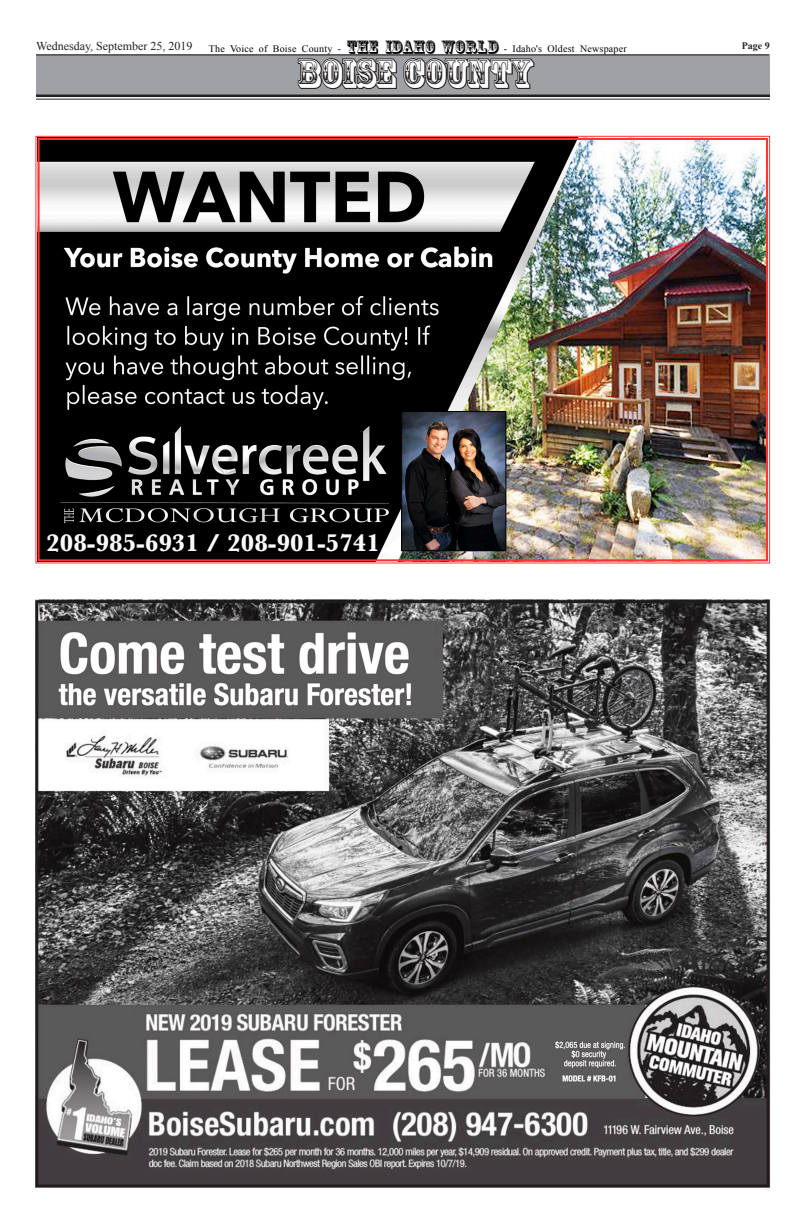
<style>
.page{position:relative;width:806px;height:1224px;background:#fff}
.page>*{position:absolute;margin:0;border:0;box-sizing:border-box;transform-origin:0 0}
.sect_heads{font:38px "Rosewood Std";color:#fff}
.Body_Text{font:700 25px "Baskerville";color:#fafafa}
.t1{font:12px "Times New Roman";color:#231f20}
.t2{font:10px "Times New Roman";letter-spacing:.02em;color:#000}
.t3{font:700 10px "Times New Roman";color:#231f20}
.s1{font-family:"Rosewood Std";font-size:18px}
</style>
<div class="page">
<div style="left:36px;top:54px;width:734px;height:41px;background:#a0a1a5"></div>
<hr style="left:36px;top:95px;width:734px;height:2px;background:#231f20">
<hr style="left:36px;top:99px;width:734px;height:1px;background:#231f20">
<hr style="left:36px;top:55px;width:732px;height:1px;background:#231f20">
<svg style="left:297px;top:58px;width:238px;height:32px"></svg>
<img style="left:36px;top:600px;width:734px;height:589px">
<img style="left:35px;top:136px;width:735px;height:428px">
<div style="left:38px;top:138px;width:730px;height:423px;border:2px solid #f33"></div>
<img style="left:403px;top:413px;width:101px;height:136px">
<div style="left:401px;top:411px;width:105px;height:140px;border:1px solid #000"></div>
<p class="t1" style="left:36px;top:38px;width:158px">Wednesday, September 25, 2019</p>
<p class="t2" style="left:209px;top:42px;width:419px">The Voice of Boise County - <span class="s1">THE IDAHO WORLD</span> - Idaho's Oldest Newspaper</p>
<p class="t3" style="left:741px;top:39px;width:30px">Page 9</p>
<p class="sect_heads" style="left:297px;top:51px;width:236px">BOISE COUNTY</p>
<p class="Body_Text" style="left:46px;top:525px;width:335px">208-985-6931 / 208-901-5741</p>
</div>
